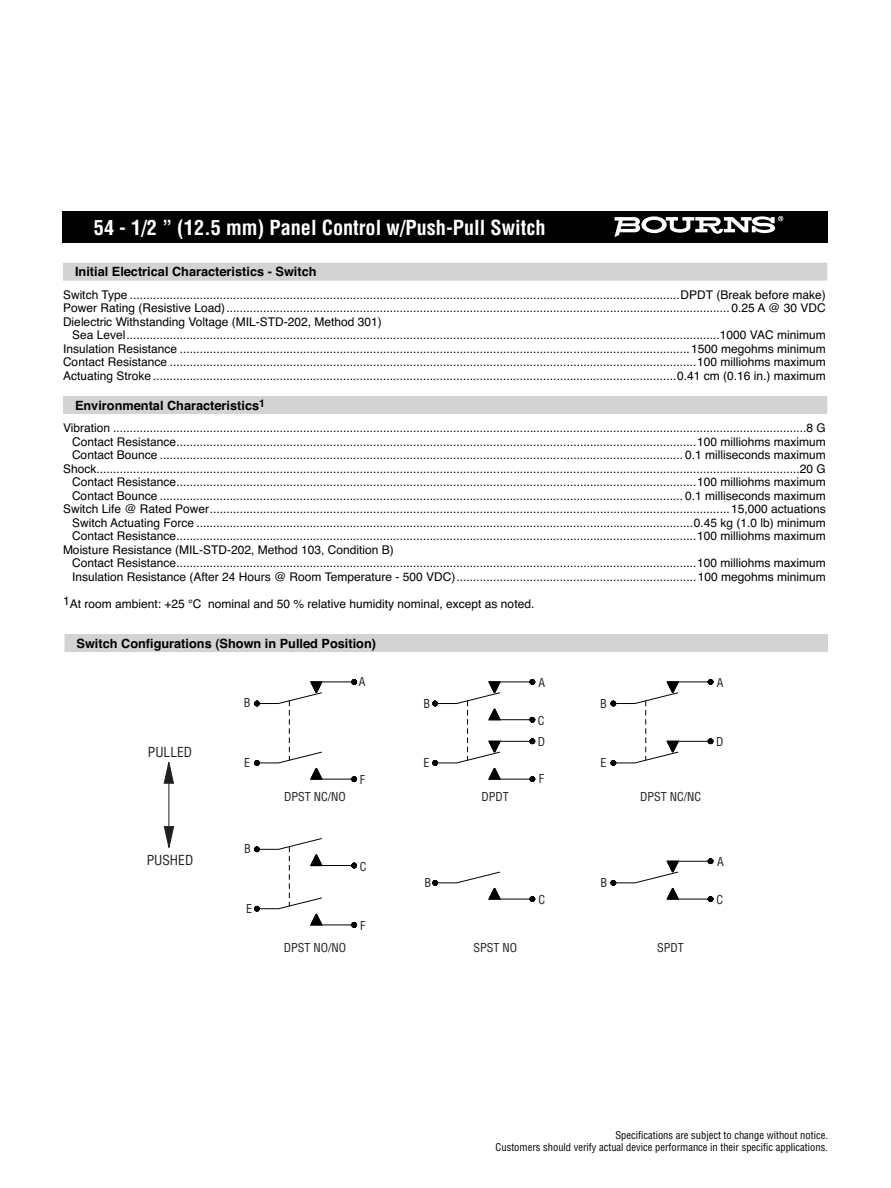
<style>
.page{position:relative;width:891px;height:1188px;background:#fff}
.page>*{position:absolute;margin:0;border:0;box-sizing:border-box;transform-origin:0 0}
.t1{font:700 condensed 20.25px "Helvetica";color:#fff}
.t2{font:condensed 13.5px "Helvetica";color:#231f20}
.t3{font:700 12.75px "Helvetica";color:#000}
.t4{font:12px/13.5px "Helvetica";color:#000;text-align:justify}
.t5{font:condensed 12px "Helvetica";color:#231f20}
.t6{font:condensed 10.5px/12.8px "Helvetica";color:#000;text-align:right}
</style>
<div class="page">
<div style="left:62px;top:212px;width:766px;height:31px;background:#000"></div>
<svg style="left:614px;top:216px;width:169px;height:21px"></svg>
<div style="left:63px;top:263px;width:764px;height:18px;background:#d1d3d4"></div>
<div style="left:63px;top:396px;width:764px;height:18px;background:#d1d3d4"></div>
<div style="left:64px;top:634px;width:764px;height:18px;background:#d1d3d4"></div>
<svg style="left:254px;top:679px;width:460px;height:249px"></svg>
<svg style="left:164px;top:762px;width:10px;height:22px"></svg>
<svg style="left:164px;top:826px;width:10px;height:22px"></svg>
<hr style="left:169px;top:777px;width:1px;height:56px;background:#231f20">
<h1 class="t1" style="left:94px;top:220px;width:453px">54 - 1/2 ” (12.5 mm) Panel Control w/Push-Pull Switch</h1>
<p class="t3" style="left:75px;top:267px;width:243px">Initial Electrical Characteristics - Switch</p>
<p class="t4" style="left:63px;top:289px;width:764px">Switch Type .....................................................................................................................................................................DPDT (Break before make)<br>Power Rating (Resistive Load) .......................................................................................................................................................0.25 A @ 30 VDC Dielectric Withstanding Voltage (MIL-STD-202, Method 301)</p>
<p class="t4" style="left:63px;top:329px;width:764px;text-indent:9px">Sea Level ..................................................................................................................................................................................1000 VAC minimum Insulation Resistance .........................................................................................................................................................1500 megohms minimum Contact Resistance ..............................................................................................................................................................100 milliohms maximum Actuating Stroke .............................................................................................................................................................0.41 cm (0.16 in.) maximum</p>
<p class="t3" style="left:75px;top:400px;width:192px">Environmental Characteristics<sup>1</sup></p>
<p class="t4" style="left:63px;top:422px;width:764px">Vibration ................................................................................................................................................................................................................8 G</p>
<p class="t4" style="left:72px;top:436px;width:755px">Contact Resistance ............................................................................................................................................................100 milliohms maximum</p>
<p class="t4" style="left:72px;top:449px;width:755px">Contact Bounce ............................................................................................................................................................. 0.1 milliseconds maximum</p>
<p class="t4" style="left:63px;top:463px;width:764px">Shock...................................................................................................................................................................................................................20 G</p>
<p class="t4" style="left:72px;top:476px;width:755px">Contact Resistance ............................................................................................................................................................100 milliohms maximum</p>
<p class="t4" style="left:72px;top:490px;width:755px">Contact Bounce ............................................................................................................................................................. 0.1 milliseconds maximum</p>
<p class="t4" style="left:63px;top:503px;width:764px">Switch Life @ Rated Power ............................................................................................................................................................15,000 actuations</p>
<p class="t4" style="left:72px;top:517px;width:755px">Switch Actuating Force .....................................................................................................................................................0.45 kg (1.0 lb) minimum</p>
<p class="t4" style="left:72px;top:530px;width:755px">Contact Resistance ............................................................................................................................................................100 milliohms maximum</p>
<p class="t4" style="left:63px;top:544px;width:332px">Moisture Resistance (MIL-STD-202, Method 103, Condition B)</p>
<p class="t4" style="left:72px;top:557px;width:755px">Contact Resistance ............................................................................................................................................................100 milliohms maximum</p>
<p class="t4" style="left:72px;top:571px;width:755px">Insulation Resistance (After 24 Hours @ Room Temperature - 500 VDC) ........................................................................100 megohms minimum</p>
<p class="t4" style="left:63px;top:598px;width:473px">1At room ambient: +25 °C nominal and 50 % relative humidity nominal, except as noted.</p>
<p class="t3" style="left:76px;top:638px;width:301px">Switch Configurations (Shown in Pulled Position)</p>
<p class="t2" style="left:148px;top:747px;width:46px">PULLED</p>
<p class="t2" style="left:147px;top:854px;width:48px">PUSHED</p>
<p class="t5" style="left:244px;top:698px;width:8px">B</p>
<p class="t5" style="left:359px;top:677px;width:8px">A</p>
<p class="t5" style="left:539px;top:678px;width:8px">A</p>
<p class="t5" style="left:717px;top:678px;width:8px">A</p>
<p class="t5" style="left:424px;top:699px;width:8px">B</p>
<p class="t5" style="left:538px;top:716px;width:8px">C</p>
<p class="t5" style="left:600px;top:699px;width:8px">B</p>
<p class="t5" style="left:538px;top:737px;width:9px">D</p>
<p class="t5" style="left:716px;top:737px;width:9px">D</p>
<p class="t5" style="left:244px;top:758px;width:7px">E</p>
<p class="t5" style="left:424px;top:758px;width:7px">E</p>
<p class="t5" style="left:601px;top:758px;width:7px">E</p>
<p class="t5" style="left:244px;top:844px;width:8px">B</p>
<p class="t5" style="left:246px;top:904px;width:7px">E</p>
<p class="t5" style="left:284px;top:792px;width:63px">DPST NC/NO</p>
<p class="t5" style="left:360px;top:775px;width:7px">F</p>
<p class="t5" style="left:360px;top:862px;width:8px">C</p>
<p class="t5" style="left:284px;top:943px;width:64px">DPST NO/NO</p>
<p class="t5" style="left:360px;top:921px;width:7px">F</p>
<p class="t5" style="left:425px;top:878px;width:8px">B</p>
<p class="t5" style="left:482px;top:792px;width:29px">DPDT</p>
<p class="t5" style="left:473px;top:943px;width:45px">SPST NO</p>
<p class="t5" style="left:539px;top:774px;width:7px">F</p>
<p class="t5" style="left:600px;top:878px;width:8px">B</p>
<p class="t5" style="left:640px;top:792px;width:63px">DPST NC/NC</p>
<p class="t5" style="left:717px;top:857px;width:8px">A</p>
<p class="t5" style="left:539px;top:895px;width:8px">C</p>
<p class="t5" style="left:716px;top:895px;width:8px">C</p>
<p class="t5" style="left:657px;top:943px;width:28px">SPDT</p>
<p class="t6" style="left:496px;top:1129px;width:334px">Specifications are subject to change without notice.<br>Customers should verify actual device performance in their specific applications.</p>
</div>
